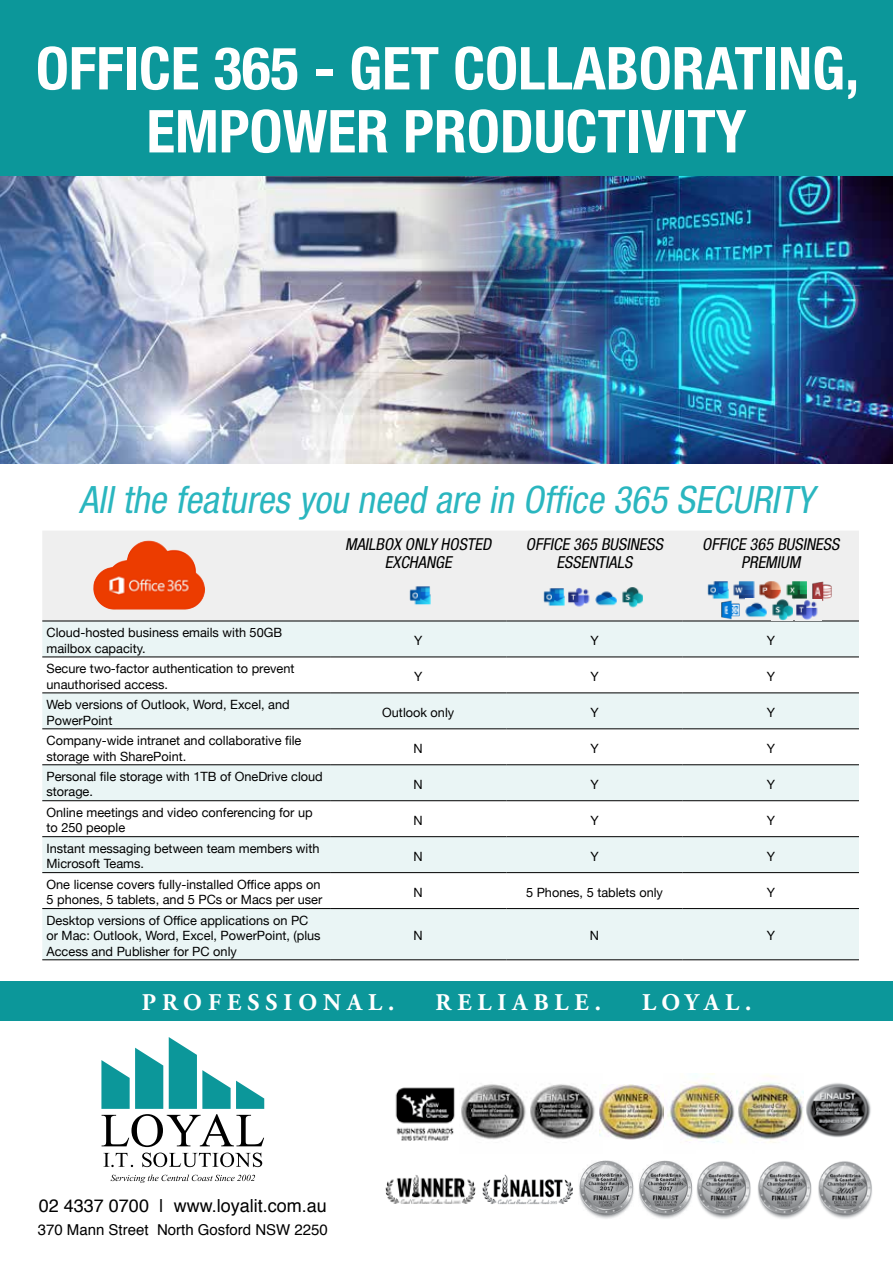
<style>
.page{position:relative;width:893px;height:1263px;background:#fff}
.page>*{position:absolute;margin:0;border:0;box-sizing:border-box;transform-origin:0 0}
.t1{font:700 condensed 59.25px/63px "Helvetica Neue";color:#fff;text-align:center}
.t2{font:italic condensed 37.8px "Helvetica Neue 57";color:#2ab6bf}
.t3{font:700 24px "Adobe Garamond Pro";letter-spacing:.25em;color:#fff}
.t4{font:18px "Helvetica";color:#000}
.t5{font:italic condensed 16.5px/18px "Helvetica Neue 57";color:#000;text-align:center}
.t6{font:15px "Helvetica";color:#000}
.t7{font:12.75px/15.3px "Helvetica Neue";color:#000}
</style>
<div class="page">
<div style="left:42px;top:531px;width:817px;height:90px;background:#efefef"></div>
<svg style="left:42px;top:622px;width:817px;height:337px;fill:#eaf5f5"></svg>
<hr style="left:42px;top:657px;width:288px;height:1px;background:#000">
<hr style="left:330px;top:657px;width:176px;height:1px;background:#000">
<hr style="left:506px;top:657px;width:177px;height:1px;background:#000">
<hr style="left:683px;top:657px;width:176px;height:1px;background:#000">
<hr style="left:42px;top:693px;width:288px;height:1px;background:#000">
<hr style="left:330px;top:693px;width:176px;height:1px;background:#000">
<hr style="left:506px;top:693px;width:177px;height:1px;background:#000">
<hr style="left:683px;top:693px;width:176px;height:1px;background:#000">
<hr style="left:42px;top:728px;width:288px;height:1px;background:#000">
<hr style="left:330px;top:728px;width:176px;height:1px;background:#000">
<hr style="left:506px;top:728px;width:177px;height:1px;background:#000">
<hr style="left:683px;top:728px;width:176px;height:1px;background:#000">
<hr style="left:42px;top:764px;width:288px;height:1px;background:#000">
<hr style="left:330px;top:764px;width:176px;height:1px;background:#000">
<hr style="left:506px;top:764px;width:177px;height:1px;background:#000">
<hr style="left:683px;top:764px;width:176px;height:1px;background:#000">
<hr style="left:42px;top:800px;width:288px;height:1px;background:#000">
<hr style="left:330px;top:800px;width:176px;height:1px;background:#000">
<hr style="left:506px;top:800px;width:177px;height:1px;background:#000">
<hr style="left:683px;top:800px;width:176px;height:1px;background:#000">
<hr style="left:42px;top:836px;width:288px;height:1px;background:#000">
<hr style="left:330px;top:836px;width:176px;height:1px;background:#000">
<hr style="left:506px;top:836px;width:177px;height:1px;background:#000">
<hr style="left:683px;top:836px;width:176px;height:1px;background:#000">
<hr style="left:42px;top:872px;width:288px;height:1px;background:#000">
<hr style="left:330px;top:872px;width:176px;height:1px;background:#000">
<hr style="left:506px;top:872px;width:177px;height:1px;background:#000">
<hr style="left:683px;top:872px;width:176px;height:1px;background:#000">
<hr style="left:42px;top:908px;width:288px;height:1px;background:#000">
<hr style="left:330px;top:908px;width:176px;height:1px;background:#000">
<hr style="left:506px;top:908px;width:177px;height:1px;background:#000">
<hr style="left:683px;top:908px;width:176px;height:1px;background:#000">
<hr style="left:42px;top:959px;width:288px;height:1px;background:#000">
<hr style="left:330px;top:959px;width:176px;height:1px;background:#000">
<hr style="left:506px;top:959px;width:177px;height:1px;background:#000">
<hr style="left:683px;top:959px;width:176px;height:1px;background:#000">
<hr style="left:42px;top:621px;width:288px;height:1px;background:#000">
<hr style="left:330px;top:621px;width:176px;height:1px;background:#000">
<hr style="left:506px;top:621px;width:177px;height:1px;background:#000">
<hr style="left:683px;top:621px;width:176px;height:1px;background:#000">
<img style="left:0;top:176px;width:399px;height:287px">
<img style="left:399px;top:176px;width:494px;height:287px">
<div style="left:0;top:981px;width:893px;height:40px;background:#0c979a"></div>
<div style="left:0;top:0;width:893px;height:176px;background:#0c979a"></div>
<img style="left:395px;top:1087px;width:60px;height:54px">
<img style="left:461px;top:1084px;width:65px;height:56px">
<img style="left:530px;top:1084px;width:65px;height:56px">
<img style="left:664px;top:1074px;width:73px;height:69px">
<img style="left:599px;top:1085px;width:65px;height:54px">
<img style="left:737px;top:1075px;width:67px;height:68px">
<img style="left:806px;top:1083px;width:65px;height:55px">
<img style="left:579px;top:1160px;width:55px;height:59px">
<img style="left:639px;top:1160px;width:54px;height:59px">
<img style="left:696px;top:1161px;width:55px;height:58px">
<img style="left:758px;top:1161px;width:54px;height:58px">
<img style="left:818px;top:1161px;width:54px;height:58px">
<img style="left:483px;top:1174px;width:89px;height:30px">
<img style="left:386px;top:1175px;width:90px;height:29px">
<svg style="left:101px;top:1037px;width:163px;height:130px"></svg>
<svg style="left:111px;top:1174px;width:144px;height:9px"></svg>
<img style="left:543px;top:587px;width:22px;height:23px">
<img style="left:595px;top:587px;width:22px;height:23px">
<img style="left:567px;top:587px;width:26px;height:23px">
<img style="left:621px;top:587px;width:22px;height:23px">
<img style="left:707px;top:580px;width:21px;height:23px">
<img style="left:759px;top:580px;width:21px;height:23px">
<img style="left:731px;top:580px;width:26px;height:23px">
<img style="left:785px;top:580px;width:21px;height:23px">
<img style="left:811px;top:581px;width:21px;height:21px">
<img style="left:745px;top:598px;width:22px;height:21px">
<img style="left:795px;top:599px;width:26px;height:21px">
<img style="left:771px;top:599px;width:22px;height:21px">
<img style="left:720px;top:600px;width:21px;height:20px">
<img style="left:409px;top:585px;width:22px;height:24px">
<img style="left:93px;top:541px;width:100px;height:69px">
<h1 class="t1" style="left:36px;top:33px;width:825px">OFFICE 365 - GET COLLABORATING,<br>EMPOWER PRODUCTIVITY</h1>
<h2 class="t2" style="left:79px;top:477px;width:744px">Allthe features you need are in Office 365 SECURITY</h2>
<p class="t5" style="left:345px;top:535px;width:151px">MAILBOX ONLY HOSTED<br>EXCHANGE</p>
<p class="t5" style="left:526px;top:535px;width:142px">OFFICE 365 BUSINESS<br>ESSENTIALS</p>
<p class="t5" style="left:702px;top:535px;width:142px">OFFICE 365 BUSINESS<br>PREMIUM</p>
<p class="t7" style="left:47px;top:626px;width:237px">Cloud-hosted business emails with 50GB mailbox capacity.</p>
<p class="t7" style="left:414px;top:634px;width:10px">Y</p>
<p class="t7" style="left:590px;top:634px;width:10px">Y</p>
<p class="t7" style="left:767px;top:634px;width:10px">Y</p>
<p class="t7" style="left:47px;top:662px;width:249px">Secure two-factor authentication to prevent unauthorised access.</p>
<p class="t7" style="left:414px;top:669px;width:10px">Y</p>
<p class="t7" style="left:590px;top:669px;width:10px">Y</p>
<p class="t7" style="left:767px;top:669px;width:10px">Y</p>
<p class="t7" style="left:47px;top:698px;width:245px">Web versions of Outlook, Word, Excel, and<br>PowerPoint</p>
<p class="t7" style="left:382px;top:705px;width:74px">Outlook only</p>
<p class="t7" style="left:590px;top:705px;width:10px">Y</p>
<p class="t7" style="left:767px;top:705px;width:10px">Y</p>
<p class="t7" style="left:47px;top:734px;width:256px">Company-wide intranet and collaborative file storage with SharePoint.</p>
<p class="t7" style="left:414px;top:741px;width:11px">N</p>
<p class="t7" style="left:590px;top:741px;width:10px">Y</p>
<p class="t7" style="left:767px;top:741px;width:10px">Y</p>
<p class="t7" style="left:47px;top:770px;width:278px">Personal file storage with 1TB of OneDrive cloud storage.</p>
<p class="t7" style="left:414px;top:777px;width:11px">N</p>
<p class="t7" style="left:590px;top:777px;width:10px">Y</p>
<p class="t7" style="left:767px;top:777px;width:10px">Y</p>
<p class="t7" style="left:47px;top:806px;width:268px">Online meetings and video conferencing for up to 250 people</p>
<p class="t7" style="left:414px;top:813px;width:11px">N</p>
<p class="t7" style="left:590px;top:813px;width:10px">Y</p>
<p class="t7" style="left:767px;top:813px;width:10px">Y</p>
<p class="t7" style="left:47px;top:842px;width:275px">Instant messaging between team members with<br>Microsoft Teams.</p>
<p class="t7" style="left:414px;top:849px;width:11px">N</p>
<p class="t7" style="left:590px;top:849px;width:10px">Y</p>
<p class="t7" style="left:767px;top:849px;width:10px">Y</p>
<p class="t7" style="left:47px;top:877px;width:277px">One license covers fully-installed Office apps on<br>5 phones, 5 tablets, and 5 PCs or Macs per user</p>
<p class="t7" style="left:414px;top:885px;width:11px">N</p>
<p class="t7" style="left:526px;top:885px;width:138px">5 Phones, 5 tablets only</p>
<p class="t7" style="left:767px;top:885px;width:10px">Y</p>
<p class="t7" style="left:47px;top:913px;width:276px">Desktop versions of Office applications on PC or Mac: Outlook, Word, Excel, PowerPoint, (plus<br>Access and Publisher for PC only</p>
<p class="t7" style="left:414px;top:929px;width:11px">N</p>
<p class="t7" style="left:590px;top:929px;width:11px">N</p>
<p class="t7" style="left:767px;top:929px;width:10px">Y</p>
<h3 class="t3" style="left:142px;top:988px;width:254px">PROFESSIONAL.</h3>
<h3 class="t3" style="left:435px;top:988px;width:167px">RELIABLE.</h3>
<h3 class="t3" style="left:642px;top:988px;width:111px">LOYAL.</h3>
<h3 class="t4" style="left:39px;top:1192px;width:289px">02 4337 0700 | www.loyalit.com.au</h3>
<p class="t6" style="left:38px;top:1218px;width:292px">370 Mann Street North Gosford NSW 2250</p>
</div>
